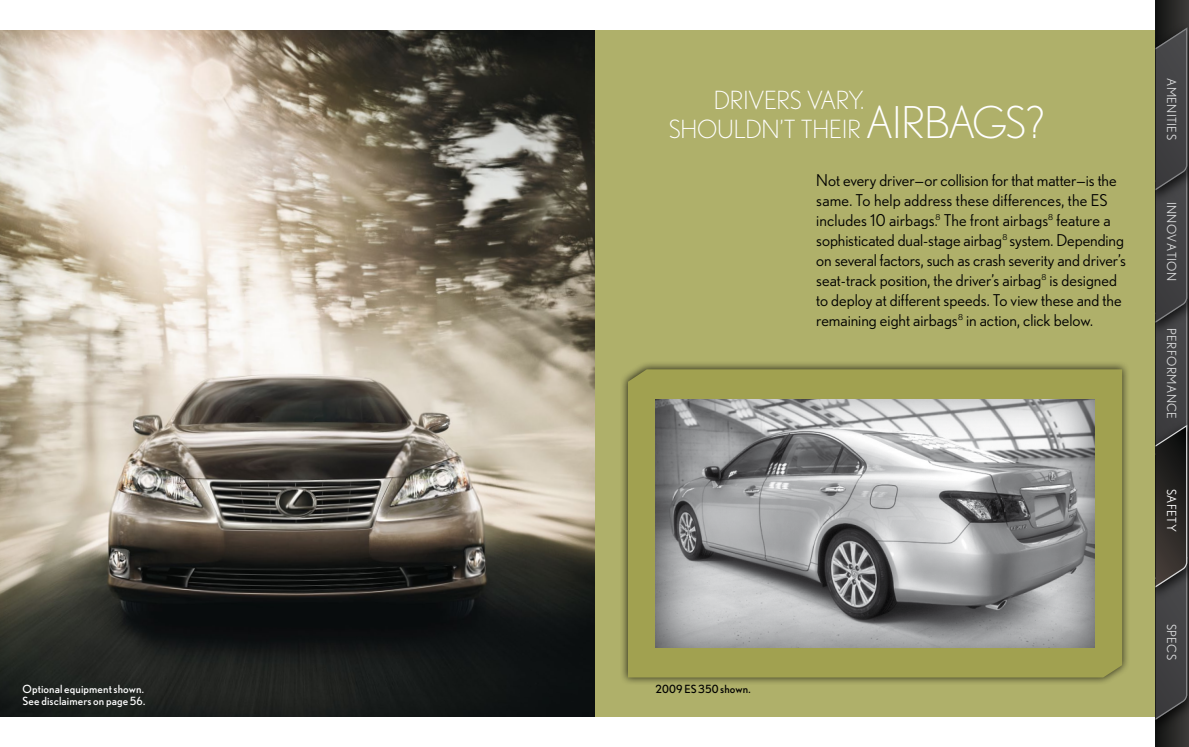
<style>
.page{position:relative;width:1189px;height:747px;background:#fff}
.page>*{position:absolute;margin:0;border:0;box-sizing:border-box;transform-origin:0 0}
.t1{font:300 25px/28.8px "Nobel";letter-spacing:-.01em;color:#fff}
.t2{font:16.25px/20px "Nobel";color:#000}
.t3{font:12.5px "Nobel";letter-spacing:.03em;color:#d9dadb}
.t4{font:12.5px "Nobel";letter-spacing:.03em;color:#fff}
.t5{font:11.25px/12.5px "Nobel";letter-spacing:.01em;color:#fff}
.t6{font:11.25px "Nobel";letter-spacing:.01em;color:#000}
.s1{font-size:43.75px}
</style>
<div class="page">
<div style="left:594px;top:30px;width:594px;height:687px;background:#afb06a"></div>
<img style="left:0;top:30px;width:594px;height:687px">
<svg style="left:1155px;top:0;width:33px;height:747px"></svg>
<img style="left:1155px;top:607px;width:33px;height:132px">
<img style="left:1186px;top:342px;width:2px;height:73px">
<img style="left:1186px;top:209px;width:2px;height:133px">
<img style="left:1155px;top:18px;width:33px;height:191px">
<img style="left:1186px;top:415px;width:2px;height:192px">
<svg style="left:1155px;top:27px;width:31px;height:693px;background:#3a393a"></svg>
<div style="left:620px;top:361px;width:509px;height:324px;background:#000;opacity:.75"></div>
<div style="left:627px;top:369px;width:494px;height:309px;background:#a1a150"></div>
<img style="left:655px;top:400px;width:438px;height:247px">
<h1 class="t1" style="left:668px;top:86px;width:377px;text-indent:45px">DRIVERS VARY.<br>SHOULDN’T THEIR <span class="s1">AIRBAGS?</span></h1>
<p class="t2" style="left:816px;top:170px;width:311px">Not every driver—or collision for that matter—is the same. To help address these differences, the ES includes 10 airbags.<sup>8</sup> The front airbags<sup>8</sup> feature a sophisticated dual-stage airbag<sup>8</sup> system. Depending on several factors, such as crash severity and driver’s seat-track position, the driver’s airbag<sup>8</sup> is designed to deploy at different speeds. To view these and the remaining eight airbags<sup>8</sup> in action, click below.</p>
<p class="t5" style="left:22px;top:682px;width:124px">Optional equipment shown.<br>See disclaimers on page 56.</p>
<p class="t6" style="left:655px;top:682px;width:97px">2009 ES 350 shown.</p>
<p class="t3" style="left:1178px;top:78px;width:63px;rotate:90deg">AMENITIES</p>
<p class="t3" style="left:1178px;top:202px;width:81px;rotate:90deg">INNOVATION</p>
<p class="t3" style="left:1178px;top:328px;width:92px;rotate:90deg">PERFORMANCE</p>
<p class="t4" style="left:1178px;top:489px;width:44px;rotate:90deg">SAFETY</p>
<p class="t3" style="left:1178px;top:624px;width:38px;rotate:90deg">SPECS</p>
</div>
